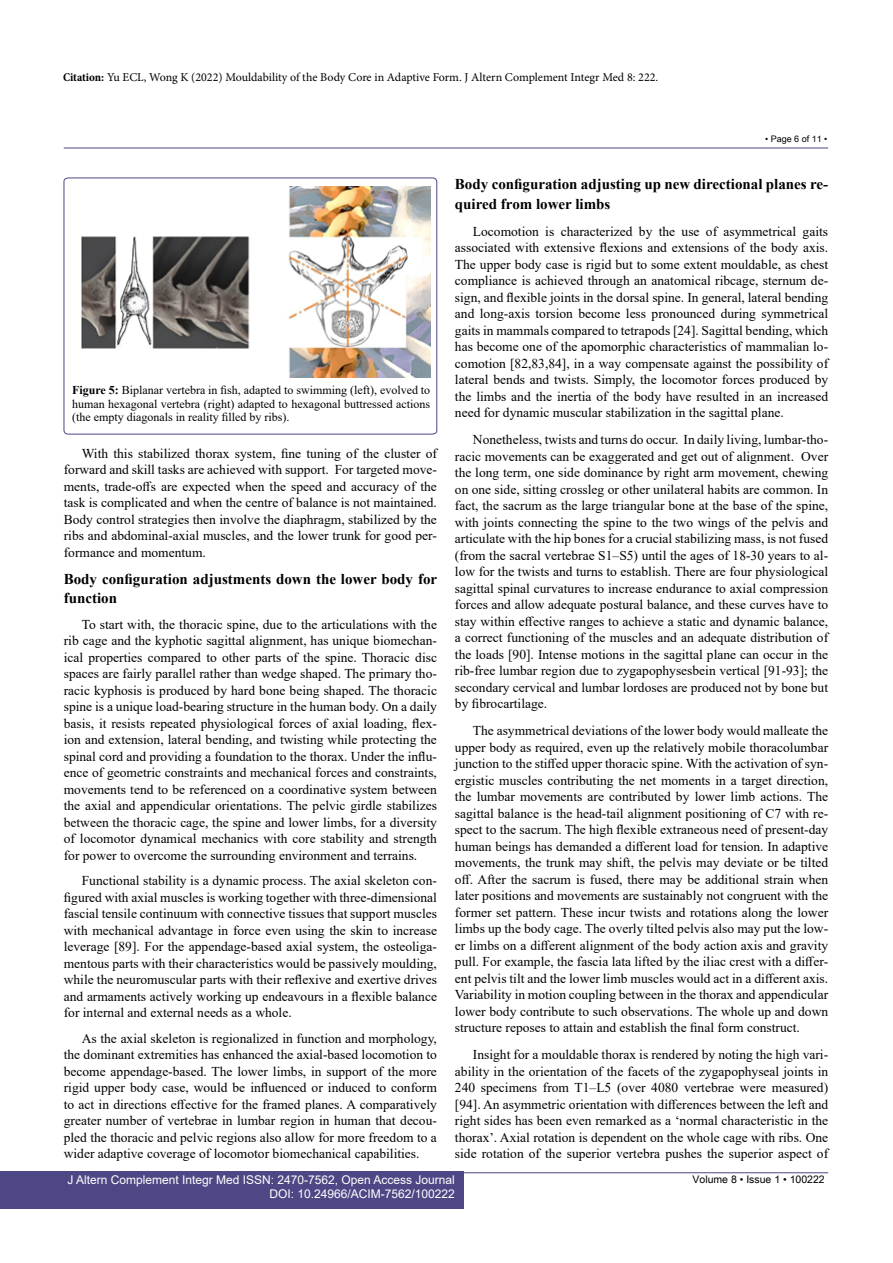
<style>
.page{position:relative;width:893px;height:1263px;background:#fff}
.page>*{position:absolute;margin:0;border:0;box-sizing:border-box;transform-origin:0 0}
.t1{font:700 15px/19.5px "Times New Roman";color:#000}
.t2{font:13.5px/16.5px "Times New Roman";color:#000;text-align:justify}
.t3{font:12px/13.5px "Times New Roman";color:#000;text-align:justify}
.t4{font:12px "Minion Pro";letter-spacing:-.005em;color:#000}
.t5{font:12px/14.2px "Arial";color:#fff;text-align:right}
.t6{font:10.5px "Arial Unicode MS";color:#000}
.t7{font:9px "Arial Unicode MS";color:#000}
.s1{font-weight:700;font-stretch:condensed}
.s2{font-weight:700}
</style>
<div class="page">
<hr style="left:64px;top:148px;width:764px;height:1px;background:#4d4785">
<hr style="left:64px;top:1172px;width:764px;height:1px;background:#4d4785">
<div style="left:0;top:1171px;width:464px;height:38px;background:#4d4785"></div>
<div style="left:64px;top:178px;width:373px;height:256px;border:1px solid #4d4785;border-radius:4px"></div>
<img style="left:81px;top:187px;width:349px;height:190px">
<p class="t4" style="left:63px;top:69px;width:597px"><span class="s1">Citation:</span> Yu ECL, Wong K (2022) Mouldability of the Body Core in Adaptive Form. J Altern Complement Integr Med 8: 222.</p>
<p class="t7" style="left:765px;top:132px;width:64px">• Page 6 of 11 •</p>
<p class="t3" style="left:72px;top:383px;width:360px"><span class="s2">Figure 5:</span> Biplanar vertebra in fish, adapted to swimming (left), evolved to human hexagonal vertebra (right) adapted to hexagonal buttressed actions (the empty diagonals in reality filled by ribs).</p>
<p class="t2" style="left:64px;top:445px;width:375px;text-indent:18px">With this stabilized thorax system, fine tuning of the cluster of forward and skill tasks are achieved with support. For targeted move&shy;ments, trade-offs are expected when the speed and accuracy of the task is complicated and when the centre of balance is not maintained.<br>Body control strategies then involve the diaphragm, stabilized by the ribs and abdominal-axial muscles, and the lower trunk for good per&shy;formance and momentum.</p>
<p class="t1" style="left:64px;top:569px;width:375px">Body configuration adjustments down the lower body for function</p>
<p class="t2" style="left:64px;top:616px;width:375px;text-indent:18px">To start with, the thoracic spine, due to the articulations with the rib cage and the kyphotic sagittal alignment, has unique biomechan&shy;ical properties compared to other parts of the spine. Thoracic disc spaces are fairly parallel rather than wedge shaped. The primary tho&shy;racic kyphosis is produced by hard bone being shaped. The thoracic spine is a unique load-bearing structure in the human body. On a daily basis, it resists repeated physiological forces of axial loading, flex&shy;ion and extension, lateral bending, and twisting while protecting the spinal cord and providing a foundation to the thorax. Under the influ&shy;ence of geometric constraints and mechanical forces and constraints, movements tend to be referenced on a coordinative system between the axial and appendicular orientations. The pelvic girdle stabilizes between the thoracic cage, the spine and lower limbs, for a diversity of locomotor dynamical mechanics with core stability and strength for power to overcome the surrounding environment and terrains.</p>
<p class="t2" style="left:64px;top:872px;width:375px;text-indent:18px">Functional stability is a dynamic process. The axial skeleton con&shy;figured with axial muscles is working together with three-dimensional fascial tensile continuum with connective tissues that support muscles with mechanical advantage in force even using the skin to increase leverage [89]. For the appendage-based axial system, the osteoliga&shy;mentous parts with their characteristics would be passively moulding, while the neuromuscular parts with their reflexive and exertive drives and armaments actively working up endeavours in a flexible balance for internal and external needs as a whole.</p>
<p class="t2" style="left:64px;top:1030px;width:375px;text-indent:18px">As the axial skeleton is regionalized in function and morphology, the dominant extremities has enhanced the axial-based locomotion to become appendage-based. The lower limbs, in support of the more rigid upper body case, would be influenced or induced to conform to act in directions effective for the framed planes. A comparatively greater number of vertebrae in lumbar region in human that decou&shy;pled the thoracic and pelvic regions also allow for more freedom to a wider adaptive coverage of locomotor biomechanical capabilities.</p>
<p class="t1" style="left:455px;top:174px;width:375px">Body configuration adjusting up new directional planes re&shy;quired from lower limbs</p>
<p class="t2" style="left:455px;top:223px;width:375px;text-indent:18px">Locomotion is characterized by the use of asymmetrical gaits associated with extensive flexions and extensions of the body axis.<br>The upper body case is rigid but to some extent mouldable, as chest compliance is achieved through an anatomical ribcage, sternum de&shy;sign, and flexible joints in the dorsal spine. In general, lateral bending and long-axis torsion become less pronounced during symmetrical gaits in mammals compared to tetrapods [24]. Sagittal bending, which has become one of the apomorphic characteristics of mammalian lo&shy;comotion [82,83,84], in a way compensate against the possibility of lateral bends and twists. Simply, the locomotor forces produced by the limbs and the inertia of the body have resulted in an increased need for dynamic muscular stabilization in the sagittal plane.</p>
<p class="t2" style="left:455px;top:431px;width:375px;text-indent:18px">Nonetheless, twists and turns do occur. In daily living, lumbar-tho&shy;racic movements can be exaggerated and get out of alignment. Over the long term, one side dominance by right arm movement, chewing on one side, sitting crossleg or other unilateral habits are common. In fact, the sacrum as the large triangular bone at the base of the spine, with joints connecting the spine to the two wings of the pelvis and articulate with the hip bones for a crucial stabilizing mass, is not fused (from the sacral vertebrae S1–S5) until the ages of 18-30 years to al&shy;low for the twists and turns to establish. There are four physiological sagittal spinal curvatures to increase endurance to axial compression forces and allow adequate postural balance, and these curves have to stay within effective ranges to achieve a static and dynamic balance, a correct functioning of the muscles and an adequate distribution of the loads [90]. Intense motions in the sagittal plane can occur in the rib-free lumbar region due to zygapophysesbein vertical [91-93]; the secondary cervical and lumbar lordoses are produced not by bone but by fibrocartilage.</p>
<p class="t2" style="left:455px;top:722px;width:375px;text-indent:18px">The asymmetrical deviations of the lower body would malleate the upper body as required, even up the relatively mobile thoracolumbar junction to the stiffed upper thoracic spine. With the activation of syn&shy;ergistic muscles contributing the net moments in a target direction, the lumbar movements are contributed by lower limb actions. The sagittal balance is the head-tail alignment positioning of C7 with re&shy;spect to the sacrum. The high flexible extraneous need of present-day human beings has demanded a different load for tension. In adaptive movements, the trunk may shift, the pelvis may deviate or be tilted off. After the sacrum is fused, there may be additional strain when later positions and movements are sustainably not congruent with the former set pattern. These incur twists and rotations along the lower limbs up the body cage. The overly tilted pelvis also may put the low&shy;er limbs on a different alignment of the body action axis and gravity pull. For example, the fascia lata lifted by the iliac crest with a differ&shy;ent pelvis tilt and the lower limb muscles would act in a different axis.<br>Variability in motion coupling between in the thorax and appendicular lower body contribute to such observations. The whole up and down structure reposes to attain and establish the final form construct.</p>
<p class="t2" style="left:455px;top:1046px;width:375px;text-indent:18px">Insight for a mouldable thorax is rendered by noting the high vari&shy;ability in the orientation of the facets of the zygapophyseal joints in 240 specimens from T1–L5 (over 4080 vertebrae were measured) [94]. An asymmetric orientation with differences between the left and right sides has been even remarked as a ‘normal characteristic in the thorax’. Axial rotation is dependent on the whole cage with ribs. One side rotation of the superior vertebra pushes the superior aspect of</p>
<p class="t5" style="left:68px;top:1172px;width:389px">J Altern Complement Integr Med ISSN: 2470-7562, Open Access Journal<br>DOI: 10.24966/ACIM-7562/100222</p>
<p class="t6" style="left:692px;top:1172px;width:134px">Volume 8 • Issue 1 • 100222</p>
</div>
